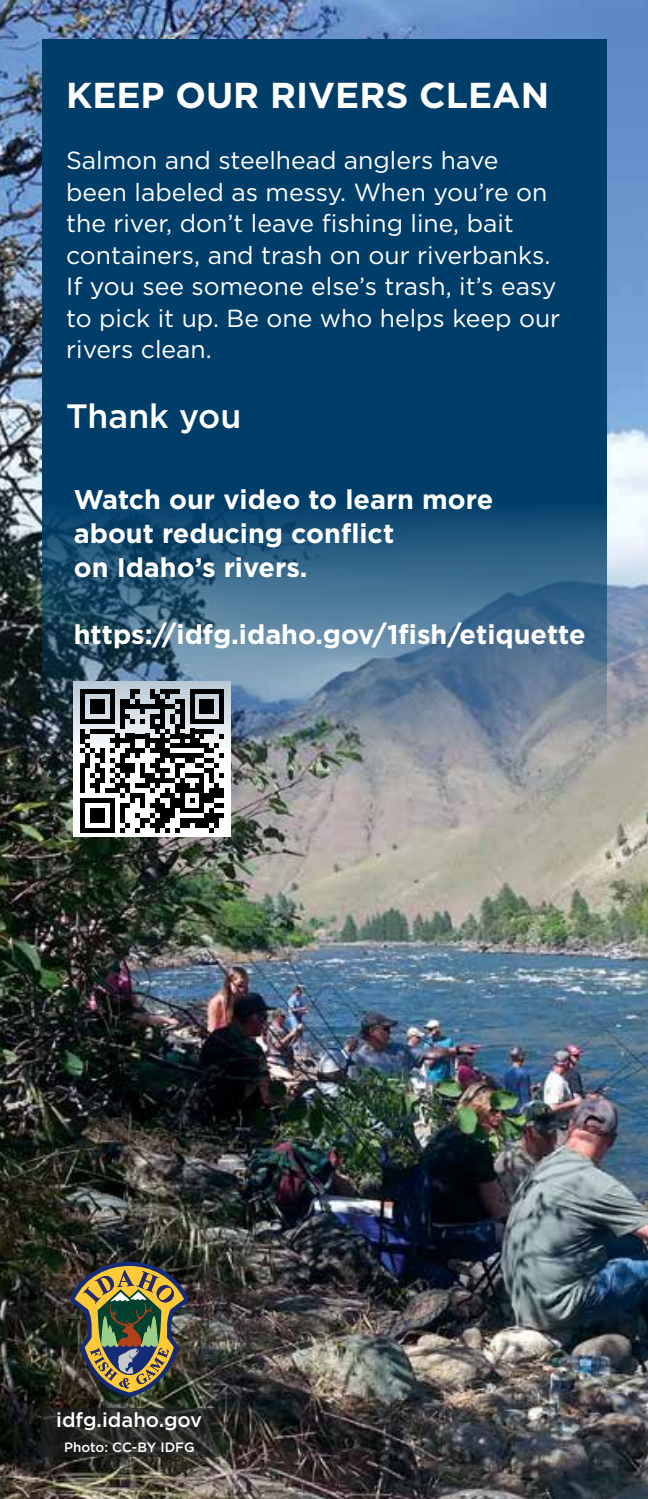
<style>
.page{position:relative;width:648px;height:1499px;background:#fff}
.page>*{position:absolute;margin:0;border:0;box-sizing:border-box;transform-origin:0 0}
.t1{font:700 36px "Gotham";color:#fff}
.t2{font:500 33.75px "Gotham";color:#fff}
.t3{font:700 27px/33.8px "Gotham";color:#fff}
.t4{font:24.75px/31.5px "Gotham";color:#fff}
.t5{font:500 20.25px "Gotham";color:#fff}
.t6{font:500 13.5px "Gotham";color:#fff}
</style>
<div class="page">
<img style="left:0;top:0;width:648px;height:1498px">
<div style="left:74px;top:681px;width:157px;height:156px;background:#fff"></div>
<svg style="left:42px;top:39px;width:565px;height:708px;background:#164c73"></svg>
<svg style="left:80px;top:689px;width:144px;height:144px"></svg>
<svg style="left:70px;top:1261px;width:118px;height:136px;background:#6a6546"></svg>
<svg style="left:41px;top:1408px;width:178px;height:48px;background:#272827"></svg>
<h1 class="t1" style="left:66px;top:71px;width:484px">KEEP OUR RIVERS CLEAN</h1>
<p class="t4" style="left:66px;top:144px;width:496px">Salmon and steelhead anglers have been labeled as messy. When you’re on the river, don’t leave fishing line, bait containers, and trash on our riverbanks.<br>If you see someone else’s trash, it’s easy to pick it up. Be one who helps keep our rivers clean.</p>
<h2 class="t2" style="left:66px;top:394px;width:177px">Thank you</h2>
<p class="t3" style="left:74px;top:482px;width:421px">Watch our video to learn more about reducing conflict<br>on Idaho’s rivers.</p>
<p class="t3" style="left:74px;top:617px;width:513px">https://idfg.idaho.gov/1fish/etiquette</p>
<p class="t5" style="left:56px;top:1406px;width:148px">idfg.idaho.gov</p>
<p class="t6" style="left:64px;top:1437px;width:132px">Photo: CC-BY IDFG</p>
</div>
